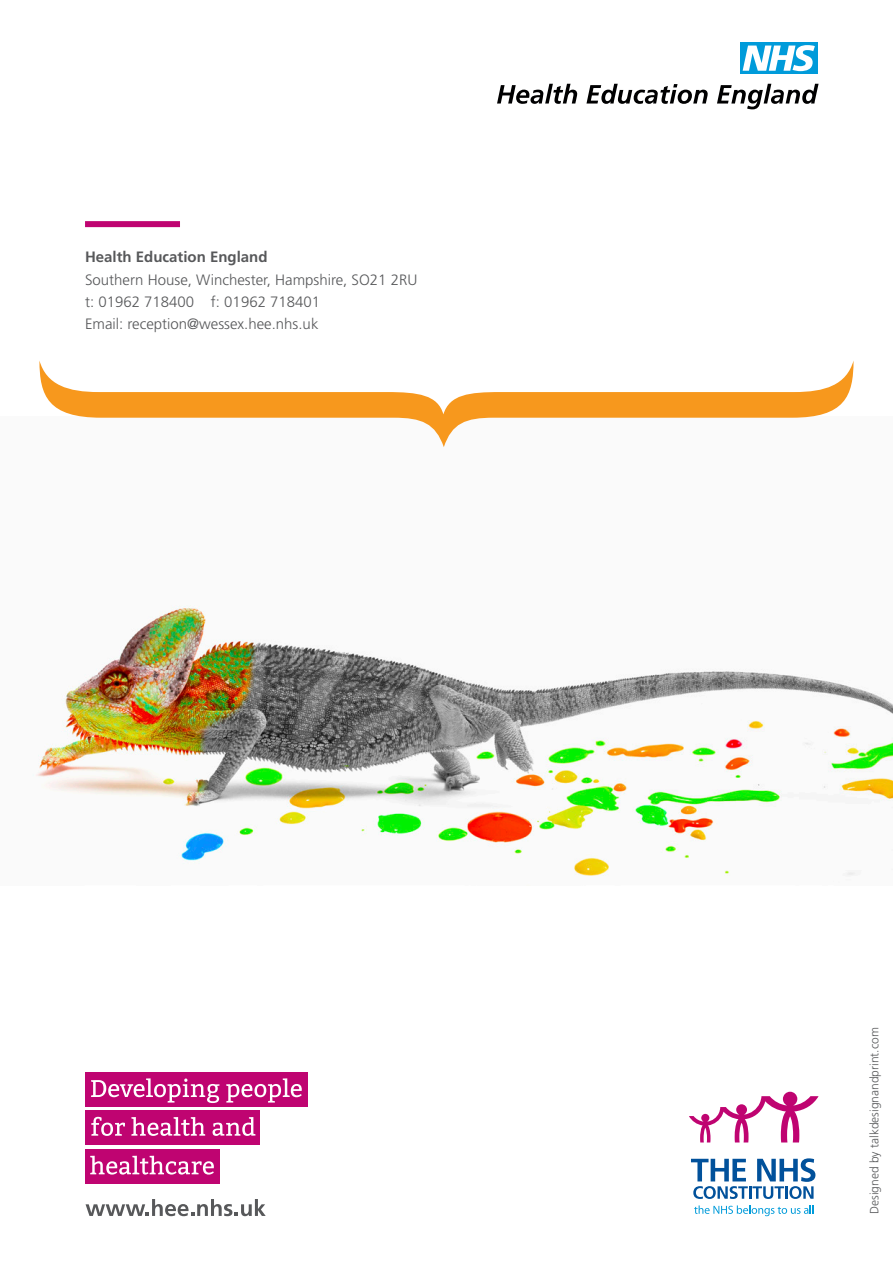
<style>
.page{position:relative;width:893px;height:1263px;background:#fff}
.page>*{position:absolute;margin:0;border:0;box-sizing:border-box;transform-origin:0 0}
.t1{font:300 15px "Frutiger";color:#57585a}
.t2{font:700 15px "Frutiger";color:#57585a}
.t3{font:300 12px "Frutiger";color:#57585a}
</style>
<div class="page">
<img style="left:33px;top:605px;width:860px;height:271px">
<div style="left:740px;top:43px;width:78px;height:31px;background:#009bda"></div>
<svg style="left:743px;top:45px;width:72px;height:26px"></svg>
<svg style="left:497px;top:84px;width:80px;height:20px"></svg>
<svg style="left:586px;top:84px;width:122px;height:20px"></svg>
<svg style="left:717px;top:84px;width:102px;height:25px"></svg>
<svg style="left:86px;top:1199px;width:180px;height:17px"></svg>
<div style="left:85px;top:1072px;width:223px;height:34px;background:#bf0471"></div>
<div style="left:85px;top:1110px;width:175px;height:35px;background:#bf0471"></div>
<div style="left:85px;top:1149px;width:135px;height:35px;background:#bf0471"></div>
<svg style="left:91px;top:1078px;width:128px;height:25px"></svg>
<svg style="left:226px;top:1078px;width:76px;height:24px"></svg>
<svg style="left:91px;top:1117px;width:34px;height:19px"></svg>
<svg style="left:131px;top:1117px;width:74px;height:19px"></svg>
<svg style="left:213px;top:1117px;width:42px;height:19px"></svg>
<svg style="left:90px;top:1156px;width:124px;height:18px"></svg>
<svg style="left:689px;top:1092px;width:130px;height:50px"></svg>
<svg style="left:694px;top:1205px;width:119px;height:11px"></svg>
<svg style="left:691px;top:1158px;width:124px;height:41px"></svg>
<div style="left:85px;top:221px;width:95px;height:6px;background:#bf0471"></div>
<svg style="left:40px;top:362px;width:813px;height:85px"></svg>
<p class="t2" style="left:85px;top:248px;width:184px">Health Education England</p>
<p class="t1" style="left:85px;top:271px;width:334px">Southern House, Winchester, Hampshire, SO21 2RU</p>
<p class="t1" style="left:85px;top:293px;width:237px">t: 01962 718400 f: 01962 718401</p>
<p class="t1" style="left:85px;top:315px;width:235px">Email: reception@wessex.hee.nhs.uk</p>
<p class="t3" style="left:868px;top:1214px;width:188px;rotate:-90deg">Designed by talkdesignandprint.com</p>
</div>
